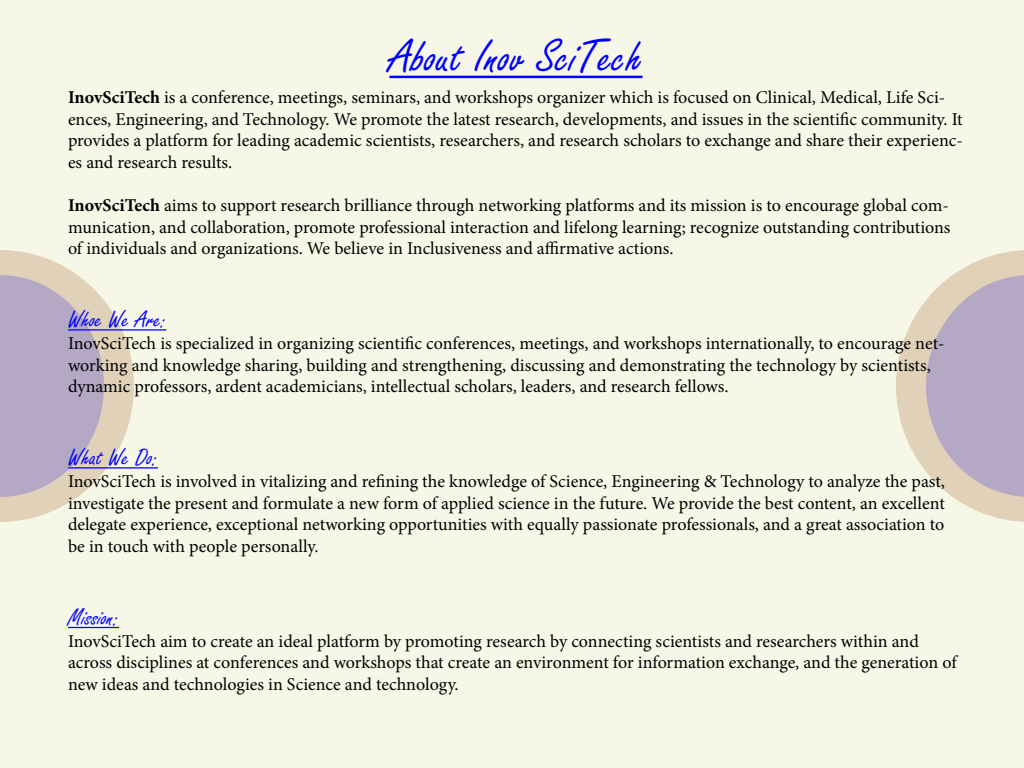
<style>
.page{position:relative;width:1024px;height:768px;background:#f6f7e6}
.page>*{position:absolute;margin:0;border:0;box-sizing:border-box;transform-origin:0 0}
.t1{font:50px "Freestyle Script";color:#00f}
.t2{font:25px "Freestyle Script";color:#00f}
.t3{font:18px/21.6px "Minion Pro";color:#000}
.s1{font-weight:700}
</style>
<div class="page">
<svg style="left:0;top:250px;width:134px;height:272px"></svg>
<svg style="left:896px;top:250px;width:128px;height:272px"></svg>
<svg style="left:0;top:275px;width:104px;height:222px"></svg>
<svg style="left:926px;top:275px;width:98px;height:222px"></svg>
<hr style="left:68px;top:329px;width:98px;height:2px;background:#00f">
<hr style="left:68px;top:467px;width:90px;height:2px;background:#00f">
<hr style="left:68px;top:627px;width:51px;height:1px;background:#00f">
<hr style="left:389px;top:76px;width:254px;height:2px;background:#00f">
<p class="t1" style="left:389px;top:30px;width:255px">About Inov SciTech</p>
<p class="t3" style="left:68px;top:87px;width:896px"><span class="s1">InovSciTech</span> is a conference, meetings, seminars, and workshops organizer which is focused on Clinical, Medical, Life Sci&shy;ences, Engineering, and Technology. We promote the latest research, developments, and issues in the scientific community. It provides a platform for leading academic scientists, researchers, and research scholars to exchange and share their experienc&shy;es and research results.</p>
<p class="t3" style="left:68px;top:195px;width:884px;text-align:justify"><span class="s1">InovSciTech</span> aims to support research brilliance through networking platforms and its mission is to encourage global com&shy;munication, and collaboration, promote professional interaction and lifelong learning; recognize outstanding contributions of individuals and organizations. We believe in Inclusiveness and affirmative actions.</p>
<p class="t2" style="left:68px;top:306px;width:100px">Whoe We Are:</p>
<p class="t3" style="left:68px;top:333px;width:878px">InovSciTech is specialized in organizing scientific conferences, meetings, and workshops internationally, to encourage net&shy;working and knowledge sharing, building and strengthening, discussing and demonstrating the technology by scientists, dynamic professors, ardent academicians, intellectual scholars, leaders, and research fellows.</p>
<p class="t2" style="left:68px;top:444px;width:92px">What We Do:</p>
<p class="t3" style="left:68px;top:471px;width:879px;text-align:justify">InovSciTech is involved in vitalizing and refining the knowledge of Science, Engineering &amp; Technology to analyze the past, investigate the present and formulate a new form of applied science in the future. We provide the best content, an excellent delegate experience, exceptional networking opportunities with equally passionate professionals, and a great association to be in touch with people personally.</p>
<p class="t2" style="left:68px;top:604px;width:52px">Mission:</p>
<p class="t3" style="left:68px;top:630px;width:890px">InovSciTech aim to create an ideal platform by promoting research by connecting scientists and researchers within and across disciplines at conferences and workshops that create an environment for information exchange, and the generation of new ideas and technologies in Science and technology.</p>
</div>
